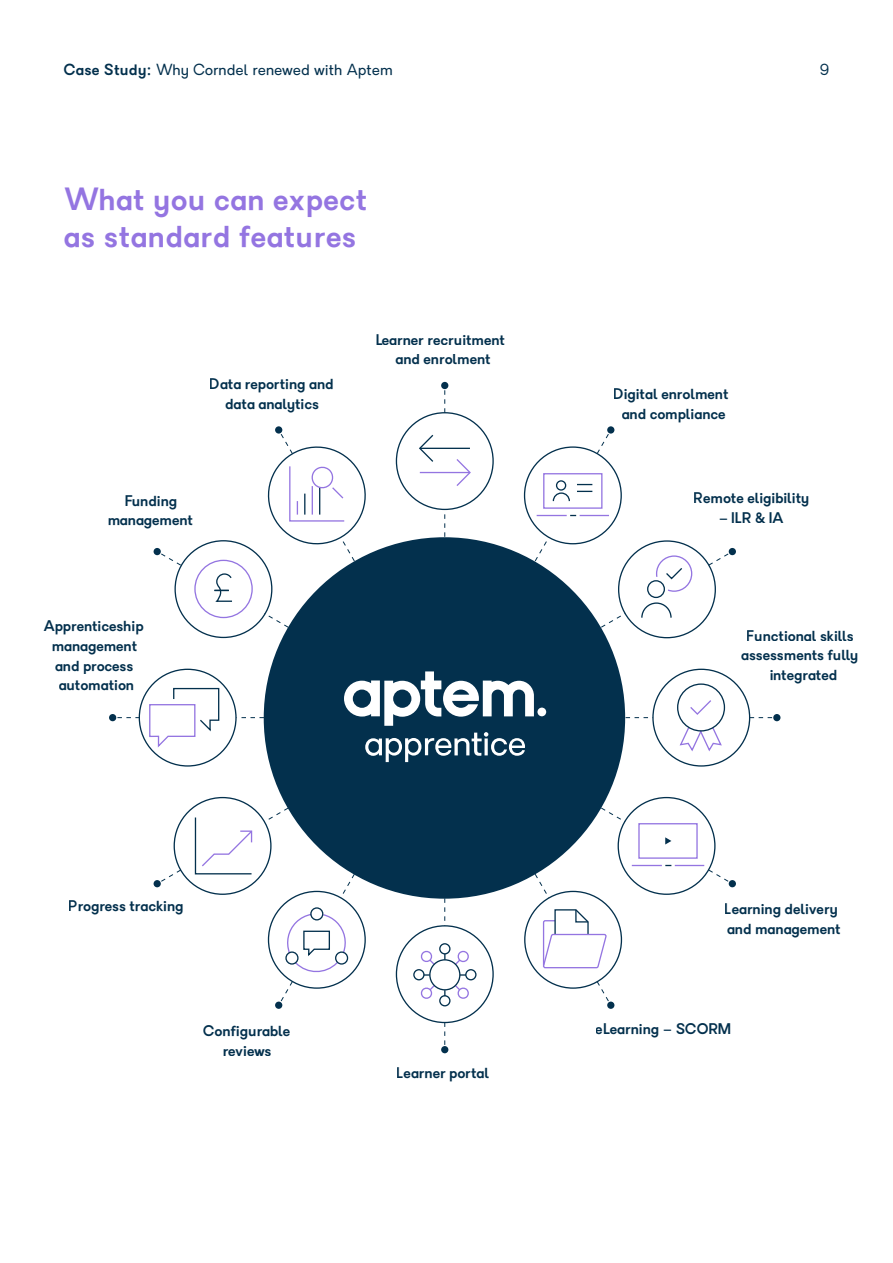
<style>
.page{position:relative;width:893px;height:1263px;background:#fff}
.page>*{position:absolute;margin:0;border:0;box-sizing:border-box;transform-origin:0 0}
.t1{font:600 30px/37.5px "Granary";letter-spacing:.02em;color:#9475e1}
.t2{font:15px "Granary";letter-spacing:.02em;color:#03304d}
.t3{font:600 14.4px/19.6px "Granary";color:#03304d;text-align:center}
.s1{font-weight:600}
</style>
<div class="page">
<div style="left:264px;top:537px;width:361px;height:362px;background:#03304d;border-radius:50%"></div>
<svg style="left:344px;top:671px;width:202px;height:91px"></svg>
<svg style="left:444px;top:389px;width:1px;height:23px"></svg>
<svg style="left:444px;top:510px;width:1px;height:27px"></svg>
<div style="left:441px;top:382px;width:7px;height:7px;background:#03304d;border-radius:50%"></div>
<svg style="left:444px;top:1023px;width:1px;height:22px"></svg>
<svg style="left:444px;top:898px;width:1px;height:23px"></svg>
<div style="left:441px;top:1046px;width:7px;height:7px;background:#03304d;border-radius:50%"></div>
<div style="left:275px;top:426px;width:7px;height:8px;background:#03304d;border-radius:50%"></div>
<svg style="left:596px;top:980px;width:13px;height:22px"></svg>
<svg style="left:534px;top:873px;width:16px;height:26px"></svg>
<div style="left:607px;top:1001px;width:7px;height:8px;background:#03304d;border-radius:50%"></div>
<svg style="left:156px;top:553px;width:26px;height:13px"></svg>
<svg style="left:263px;top:612px;width:27px;height:17px"></svg>
<div style="left:154px;top:548px;width:7px;height:7px;background:#03304d;border-radius:50%"></div>
<svg style="left:600px;top:807px;width:26px;height:16px"></svg>
<div style="left:729px;top:880px;width:7px;height:7px;background:#03304d;border-radius:50%"></div>
<svg style="left:116px;top:717px;width:23px;height:1px"></svg>
<svg style="left:241px;top:717px;width:23px;height:1px"></svg>
<div style="left:109px;top:714px;width:7px;height:7px;background:#03304d;border-radius:50%"></div>
<svg style="left:750px;top:717px;width:23px;height:1px"></svg>
<svg style="left:626px;top:717px;width:22px;height:1px"></svg>
<div style="left:773px;top:714px;width:7px;height:7px;background:#03304d;border-radius:50%"></div>
<svg style="left:159px;top:869px;width:23px;height:13px"></svg>
<svg style="left:263px;top:807px;width:27px;height:16px"></svg>
<div style="left:154px;top:880px;width:7px;height:7px;background:#03304d;border-radius:50%"></div>
<svg style="left:707px;top:550px;width:26px;height:16px"></svg>
<svg style="left:600px;top:612px;width:26px;height:17px"></svg>
<div style="left:729px;top:548px;width:7px;height:7px;background:#03304d;border-radius:50%"></div>
<svg style="left:339px;top:873px;width:17px;height:26px"></svg>
<div style="left:275px;top:1001px;width:7px;height:8px;background:#03304d;border-radius:50%"></div>
<svg style="left:596px;top:434px;width:13px;height:21px"></svg>
<svg style="left:534px;top:536px;width:16px;height:26px"></svg>
<div style="left:607px;top:426px;width:7px;height:8px;background:#03304d;border-radius:50%"></div>
<svg style="left:419px;top:434px;width:16px;height:28px"></svg>
<hr style="left:420px;top:472px;width:50px;height:1px;background:#9475e1">
<hr style="left:420px;top:448px;width:50px;height:1px;background:#03304d">
<svg style="left:455px;top:459px;width:16px;height:27px"></svg>
<svg style="left:454px;top:951px;width:15px;height:15px"></svg>
<svg style="left:420px;top:984px;width:16px;height:15px"></svg>
<svg style="left:454px;top:984px;width:15px;height:15px"></svg>
<svg style="left:421px;top:950px;width:15px;height:16px"></svg>
<div style="left:439px;top:943px;width:11px;height:11px;border:1px solid #03304d;border-radius:50%"></div>
<div style="left:439px;top:995px;width:11px;height:11px;border:1px solid #03304d;border-radius:50%"></div>
<div style="left:465px;top:969px;width:12px;height:11px;border:1px solid #03304d;border-radius:50%"></div>
<div style="left:413px;top:969px;width:12px;height:11px;border:1px solid #03304d;border-radius:50%"></div>
<div style="left:429px;top:959px;width:31px;height:31px;border:1px solid #03304d;border-radius:50%"></div>
<svg style="left:460px;top:974px;width:6px;height:2px"></svg>
<svg style="left:424px;top:974px;width:6px;height:2px"></svg>
<hr style="left:537px;top:515px;width:30px;height:1px;background:#9475e1">
<svg style="left:570px;top:515px;width:39px;height:1px"></svg>
<div style="left:543px;top:473px;width:59px;height:36px;border:1px solid #9475e1"></div>
<svg style="left:552px;top:492px;width:18px;height:10px"></svg>
<div style="left:556px;top:480px;width:10px;height:11px;border:1px solid #03304d;border-radius:50%"></div>
<svg style="left:577px;top:484px;width:15px;height:1px"></svg>
<svg style="left:577px;top:491px;width:15px;height:1px"></svg>
<svg style="left:641px;top:602px;width:31px;height:16px"></svg>
<div style="left:647px;top:580px;width:18px;height:18px;border:1px solid #03304d;border-radius:50%"></div>
<svg style="left:655px;top:555px;width:38px;height:37px"></svg>
<svg style="left:690px;top:700px;width:21px;height:15px"></svg>
<svg style="left:679px;top:726px;width:43px;height:26px"></svg>
<div style="left:677px;top:683px;width:48px;height:48px;border:1px solid #03304d;border-radius:50%"></div>
<hr style="left:632px;top:865px;width:30px;height:1px;background:#9475e1">
<svg style="left:665px;top:865px;width:69px;height:20px"></svg>
<div style="left:638px;top:823px;width:60px;height:36px;border:1px solid #9475e1"></div>
<svg style="left:665px;top:837px;width:6px;height:7px"></svg>
<svg style="left:542px;top:909px;width:65px;height:60px"></svg>
<div style="left:310px;top:907px;width:13px;height:13px;border:1px solid #03304d;border-radius:50%"></div>
<div style="left:335px;top:951px;width:13px;height:14px;border:1px solid #03304d;border-radius:50%"></div>
<svg style="left:277px;top:913px;width:70px;height:93px"></svg>
<svg style="left:194px;top:817px;width:59px;height:58px"></svg>
<svg style="left:148px;top:687px;width:72px;height:62px"></svg>
<div style="left:194px;top:560px;width:59px;height:58px;border:1px solid #9475e1;border-radius:50%"></div>
<svg style="left:214px;top:573px;width:18px;height:29px"></svg>
<svg style="left:262px;top:429px;width:110px;height:133px"></svg>
<p class="t2" style="left:64px;top:60px;width:330px"><span class="s1">Case Study:</span> Why Corndel renewed with Aptem</p>
<p class="t2" style="left:819px;top:60px;width:11px">9</p>
<h1 class="t1" style="left:64px;top:181px;width:305px">What you can expect as standard features</h1>
<p class="t3" style="left:375px;top:330px;width:131px">Learner recruitment and enrolment</p>
<p class="t3" style="left:210px;top:374px;width:125px">Data reporting and data analytics</p>
<p class="t3" style="left:614px;top:385px;width:116px">Digital enrolment and compliance</p>
<p class="t3" style="left:107px;top:491px;width:87px">Funding management</p>
<p class="t3" style="left:694px;top:488px;width:117px">Remote eligibility</p>
<p class="t3" style="left:718px;top:508px;width:67px">– ILR &amp; IA</p>
<p class="t3" style="left:44px;top:616px;width:101px">Apprenticeship management and process automation</p>
<p class="t3" style="left:741px;top:626px;width:119px">Functional skills assessments fully integrated</p>
<p class="t3" style="left:69px;top:896px;width:116px">Progress tracking</p>
<p class="t3" style="left:725px;top:899px;width:117px;text-align:left">Learning delivery and management</p>
<p class="t3" style="left:203px;top:1021px;width:88px">Configurable reviews</p>
<p class="t3" style="left:596px;top:1019px;width:137px">eLearning – SCORM</p>
<p class="t3" style="left:397px;top:1063px;width:94px">Learner portal</p>
</div>
